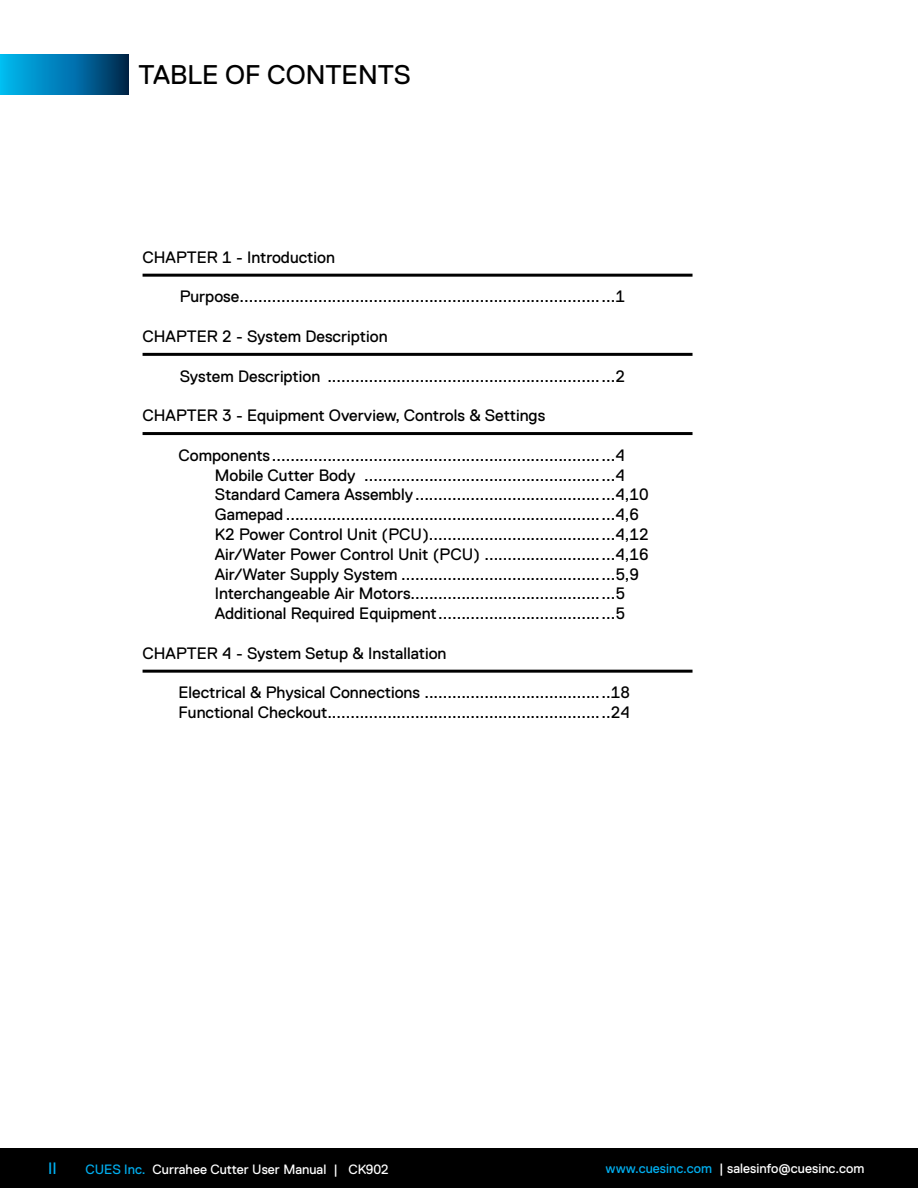
<style>
.page{position:relative;width:918px;height:1188px;background:#fff}
.page>*{position:absolute;margin:0;border:0;box-sizing:border-box;transform-origin:0 0}
.t1{font:27px "Replica Std";color:#000}
.t2{font:16.5px/19.8px "Replica Std";color:#000}
.t3{font:16.5px "Replica Std";color:#00aeef}
.t4{font:13.5px "Replica Std";color:#fff}
.s1{color:#00aeef}
.s2{color:#000}
</style>
<div class="page">
<div style="left:0;top:1148px;width:918px;height:40px;background:#000"></div>
<svg style="left:0;top:54px;width:128px;height:40px;background:#0076ab"></svg>
<hr style="left:143px;top:274px;width:550px;height:3px;background:#000">
<hr style="left:143px;top:353px;width:550px;height:3px;background:#000">
<hr style="left:143px;top:432px;width:550px;height:3px;background:#000">
<hr style="left:143px;top:670px;width:550px;height:3px;background:#000">
<h1 class="t1" style="left:139px;top:60px;width:274px">TABLE OF CONTENTS</h1>
<p class="t2" style="left:143px;top:247px;width:194px">CHAPTER 1 - Introduction</p>
<p class="t2" style="left:180px;top:287px;width:447px">Purpose.................................................................................1</p>
<p class="t2" style="left:143px;top:327px;width:247px">CHAPTER 2 - System Description</p>
<p class="t2" style="left:180px;top:366px;width:447px">System Description ..............................................................2</p>
<p class="t2" style="left:143px;top:406px;width:404px">CHAPTER 3 - Equipment Overview, Controls &amp; Settings</p>
<p class="t2" style="left:215px;top:445px;width:435px;text-indent:-36px">Components..........................................................................4<br>Mobile Cutter Body ......................................................4<br>Standard Camera Assembly...........................................4,10<br>Gamepad .......................................................................4,6<br>K2 Power Control Unit (PCU)........................................4,12<br>Air/Water Power Control Unit (PCU) ............................4,16<br>Air/Water Supply System ..............................................5,9<br>Interchangeable Air Motors............................................5<br>Additional Required Equipment......................................5</p>
<p class="t2" style="left:143px;top:643px;width:305px">CHAPTER 4 - System Setup &amp; Installation</p>
<p class="t2" style="left:179px;top:683px;width:453px">Electrical &amp; Physical Connections ........................................18<br>Functional Checkout.............................................................24</p>
<p class="t3" style="left:48px;top:1159px;width:10px">II</p>
<p class="t4" style="left:85px;top:1162px;width:305px"><span class="s1">CUES Inc.</span><span class="s2">,</span> Currahee Cutter User Manual | CK902</p>
<p class="t4" style="left:606px;top:1161px;width:260px"><span class="s1">www.cuesinc.com</span><span class="s2">,</span> | salesinfo@cuesinc.com</p>
</div>
